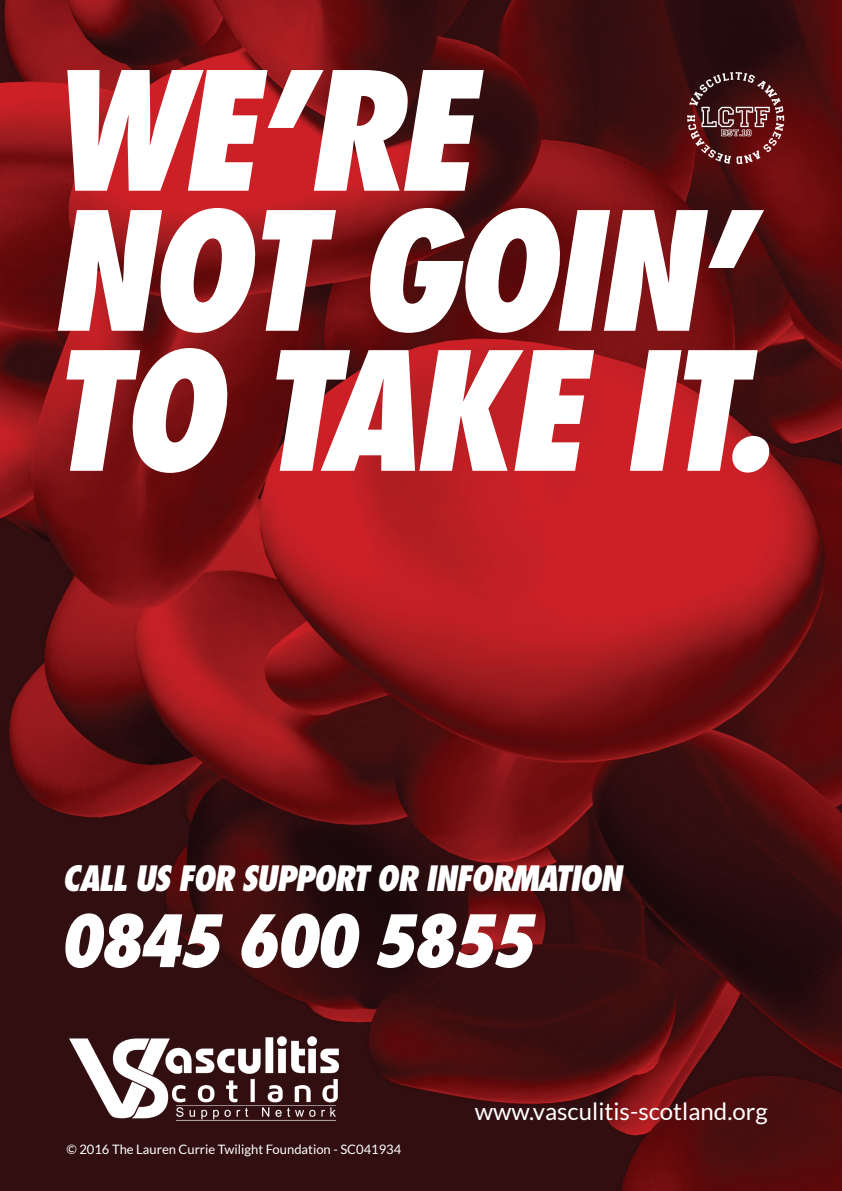
<style>
.page{position:relative;width:842px;height:1191px;background:#fff}
.page>*{position:absolute;margin:0;border:0;box-sizing:border-box;transform-origin:0 0}
.t1{font:italic 800 condensed 160px/140px "Futura";letter-spacing:-.04em;color:#fff}
.t2{font:italic 800 condensed 70px "Futura";letter-spacing:-.04em;color:#fff}
.t3{font:italic 800 condensed 34px "Futura";letter-spacing:-.04em;color:#fff}
.t4{font:24px "Lato";color:#fff}
.t5{font:13px "Lato";color:#fff}
</style>
<div class="page">
<img style="left:0;top:0;width:842px;height:1191px">
<img style="left:64px;top:1030px;width:288px;height:96px">
<img style="left:686px;top:71px;width:99px;height:95px">
<p class="t1" style="left:48px;top:60px;width:725px">WE’RE<br>NOT GOIN’<br>TO TAKE IT.</p>
<p class="t3" style="left:62px;top:857px;width:561px">CALL US FOR SUPPORT OR INFORMATION</p>
<p class="t2" style="left:59px;top:897px;width:475px">0845 600 5855</p>
<p class="t5" style="left:66px;top:1142px;width:336px">© 2016 The Lauren Currie Twilight Foundation - SC041934</p>
<p class="t4" style="left:475px;top:1098px;width:294px">www.vasculitis-scotland.org</p>
</div>
